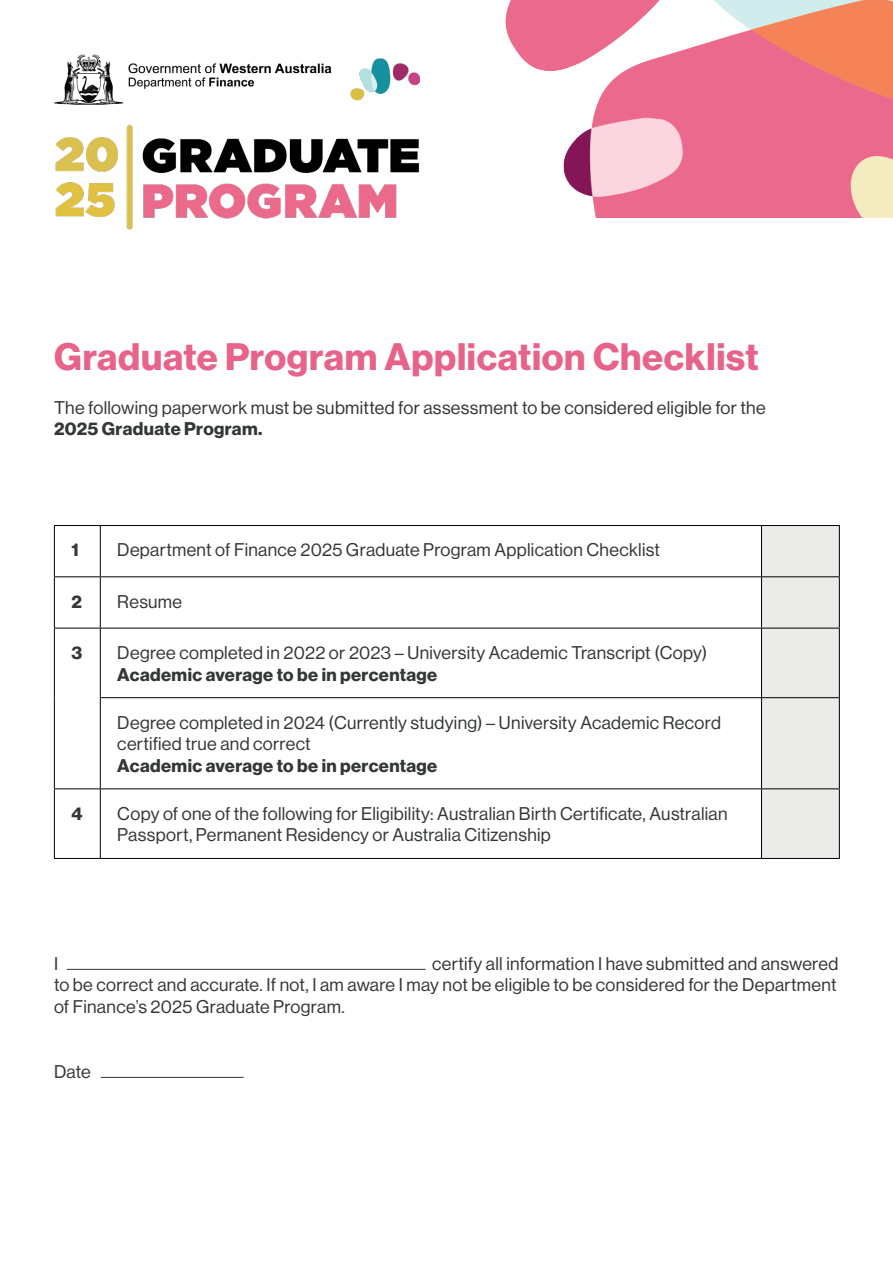
<style>
.page{position:relative;width:893px;height:1263px;background:#fff}
.page>*{position:absolute;margin:0;border:0;box-sizing:border-box;transform-origin:0 0}
.t1{font:37.5px "N Haas Grotesk DS Pro 75 Bd";letter-spacing:.02em;color:#e86389}
.t2{font:18px/21.6px "N Haas Grotesk DS Pro 55 Rg";letter-spacing:.02em;color:#333737}
.t3{font:18px "N Haas Grotesk DS Pro 75 Bd";letter-spacing:.02em;color:#333737}
</style>
<div class="page">
<img style="left:54px;top:54px;width:343px;height:176px">
<hr style="left:67px;top:969px;width:359px;height:1px;background:#333737">
<hr style="left:101px;top:1077px;width:143px;height:1px;background:#333737">
<div style="left:762px;top:526px;width:77px;height:332px;background:#ebebe8"></div>
<hr style="left:54px;top:525px;width:46px;height:1px;background:#000">
<hr style="left:100px;top:525px;width:661px;height:1px;background:#000">
<hr style="left:100px;top:526px;width:1px;height:50px;background:#000">
<hr style="left:761px;top:525px;width:79px;height:1px;background:#000">
<hr style="left:761px;top:526px;width:1px;height:50px;background:#000">
<hr style="left:54px;top:576px;width:46px;height:1px;background:#000">
<hr style="left:100px;top:576px;width:661px;height:1px;background:#000">
<hr style="left:100px;top:577px;width:1px;height:51px;background:#000">
<hr style="left:761px;top:576px;width:79px;height:1px;background:#000">
<hr style="left:761px;top:577px;width:1px;height:51px;background:#000">
<hr style="left:54px;top:628px;width:46px;height:1px;background:#000">
<hr style="left:100px;top:628px;width:661px;height:1px;background:#000">
<hr style="left:100px;top:628px;width:1px;height:69px;background:#000">
<hr style="left:761px;top:628px;width:79px;height:1px;background:#000">
<hr style="left:761px;top:628px;width:1px;height:69px;background:#000">
<hr style="left:100px;top:697px;width:661px;height:1px;background:#000">
<hr style="left:100px;top:698px;width:1px;height:90px;background:#000">
<hr style="left:761px;top:697px;width:79px;height:1px;background:#000">
<hr style="left:761px;top:698px;width:1px;height:90px;background:#000">
<hr style="left:54px;top:788px;width:46px;height:1px;background:#000">
<hr style="left:100px;top:788px;width:661px;height:1px;background:#000">
<hr style="left:100px;top:789px;width:1px;height:69px;background:#000">
<hr style="left:761px;top:788px;width:79px;height:1px;background:#000">
<hr style="left:761px;top:789px;width:1px;height:69px;background:#000">
<hr style="left:54px;top:858px;width:46px;height:1px;background:#000">
<hr style="left:100px;top:858px;width:661px;height:1px;background:#000">
<hr style="left:761px;top:858px;width:79px;height:1px;background:#000">
<hr style="left:54px;top:526px;width:1px;height:50px;background:#000">
<hr style="left:54px;top:577px;width:1px;height:51px;background:#000">
<hr style="left:54px;top:628px;width:1px;height:70px;background:#000">
<hr style="left:54px;top:698px;width:1px;height:90px;background:#000">
<hr style="left:54px;top:789px;width:1px;height:69px;background:#000">
<hr style="left:839px;top:526px;width:1px;height:50px;background:#000">
<hr style="left:839px;top:577px;width:1px;height:51px;background:#000">
<hr style="left:839px;top:628px;width:1px;height:69px;background:#000">
<hr style="left:839px;top:698px;width:1px;height:90px;background:#000">
<hr style="left:839px;top:789px;width:1px;height:69px;background:#000">
<img style="left:397px;top:0;width:496px;height:218px">
<h1 class="t1" style="left:54px;top:335px;width:706px">Graduate Program Application Checklist</h1>
<p class="t2" style="left:54px;top:396px;width:713px">The following paperwork must be submitted for assessment to be considered eligible for the</p>
<p class="t3" style="left:54px;top:418px;width:210px">2025 Graduate Program.</p>
<p class="t3" style="left:71px;top:539px;width:9px">1</p>
<p class="t2" style="left:117px;top:539px;width:544px">Department of Finance 2025 Graduate Program Application Checklist</p>
<p class="t3" style="left:71px;top:591px;width:12px">2</p>
<p class="t2" style="left:117px;top:591px;width:66px">Resume</p>
<p class="t3" style="left:71px;top:642px;width:12px">3</p>
<p class="t2" style="left:117px;top:642px;width:591px">Degree completed in 2022 or 2023 – University Academic Transcript (Copy)</p>
<p class="t3" style="left:117px;top:664px;width:321px">Academic average to be in percentage</p>
<p class="t2" style="left:117px;top:712px;width:605px">Degree completed in 2024 (Currently studying) – University Academic Record certified true and correct</p>
<p class="t3" style="left:117px;top:755px;width:321px">Academic average to be in percentage</p>
<p class="t3" style="left:71px;top:803px;width:13px">4</p>
<p class="t2" style="left:117px;top:803px;width:612px">Copy of one of the following for Eligibility: Australian Birth Certificate, Australian<br>Passport, Permanent Residency or Australia Citizenship</p>
<p class="t2" style="left:54px;top:953px;width:786px;text-align:justify;text-indent:378px">certify all information I have submitted and answered to be correct and accurate. If not, I am aware I may not be eligible to be considered for the Department of Finance’s 2025 Graduate Program.</p>
<p class="t2" style="left:54px;top:953px;width:6px">I</p>
<p class="t2" style="left:54px;top:1061px;width:38px">Date</p>
</div>
